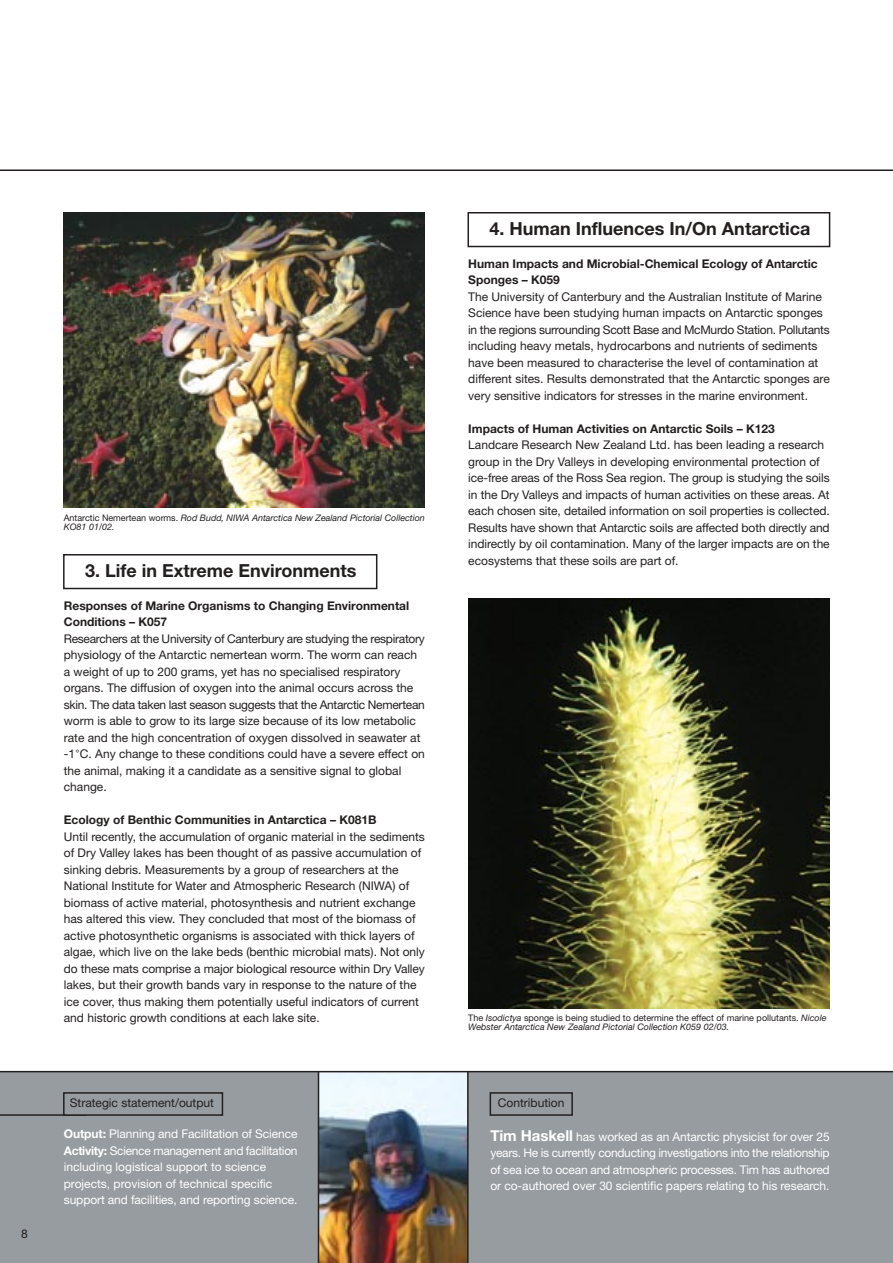
<style>
.page{position:relative;width:893px;height:1263px;background:#fff}
.page>*{position:absolute;margin:0;border:0;box-sizing:border-box;transform-origin:0 0}
.t1{font:700 18px "Helvetica Neue";color:#231f1f}
.t2{font:12px/16.5px "Helvetica Neue";color:#231f1f}
.t3{font:12px/16.5px "Helvetica Neue";letter-spacing:-.005em;color:#fff;text-align:justify}
.t4{font:700 12px/16.5px "Helvetica Neue";color:#231f1f}
.t5{font:italic 9px/9px "Helvetica Neue";color:#231f1f}
.s1{font-style:normal}
.s2{font-weight:700}
.s3{font-weight:700;font-size:15px}
</style>
<div class="page">
<div style="left:0;top:1072px;width:892px;height:191px;background:#969ca0"></div>
<img style="left:319px;top:1072px;width:148px;height:191px">
<img style="left:468px;top:598px;width:361px;height:410px">
<hr style="left:0;top:169px;width:892px;height:2px;background:#231f1f">
<hr style="left:0;top:1071px;width:892px;height:1px;background:#231f1f">
<hr style="left:0;top:1114px;width:87px;height:2px;background:#231f1f">
<div style="left:63px;top:1092px;width:160px;height:24px;background:#969ca0;border:2px solid #231f1f"></div>
<div style="left:489px;top:1092px;width:84px;height:24px;background:#969ca0;border:2px solid #231f1f"></div>
<hr style="left:318px;top:1072px;width:1px;height:191px;background:#231f1f">
<hr style="left:467px;top:1072px;width:1px;height:191px;background:#231f1f">
<img style="left:63px;top:212px;width:768px;height:378px">
<p class="t2" style="left:21px;top:1226px;width:8px">8</p>
<p class="t5" style="left:64px;top:514px;width:362px"><span class="s1">Antarctic Nemertean worms.</span> Rod Budd, NIWA Antarctica New Zealand Pictorial Collection<br>KO81 01/02.</p>
<h1 class="t1" style="left:85px;top:564px;width:273px">3. Life in Extreme Environments</h1>
<p class="t4" style="left:64px;top:598px;width:347px">Responses of Marine Organisms to Changing Environmental<br>Conditions – K057</p>
<p class="t2" style="left:64px;top:631px;width:362px">Researchers at the University of Canterbury are studying the respiratory physiology of the Antarctic nemertean worm. The worm can reach a weight of up to 200 grams, yet has no specialised respiratory organs. The diffusion of oxygen into the animal occurs across the skin. The data taken last season suggests that the Antarctic Nemertean worm is able to grow to its large size because of its low metabolic rate and the high concentration of oxygen dissolved in seawater at -1 C. Any change to these conditions could have a severe effect on the animal, making it a candidate as a sensitive signal to global change.</p>
<p class="t4" style="left:64px;top:813px;width:314px">Ecology of Benthic Communities in Antarctica – K081B</p>
<p class="t2" style="left:64px;top:829px;width:362px">Until recently, the accumulation of organic material in the sediments of Dry Valley lakes has been thought of as passive accumulation of sinking debris. Measurements by a group of researchers at the National Institute for Water and Atmospheric Research (NIWA) of biomass of active material, photosynthesis and nutrient exchange has altered this view. They concluded that most of the biomass of active photosynthetic organisms is associated with thick layers of algae, which live on the lake beds (benthic microbial mats). Not only do these mats comprise a major biological resource within Dry Valley lakes, but their growth bands vary in response to the nature of the ice cover, thus making them potentially useful indicators of current and historic growth conditions at each lake site.</p>
<h1 class="t1" style="left:489px;top:222px;width:322px">4. Human Influences In/On Antarctica</h1>
<p class="t4" style="left:468px;top:256px;width:351px">Human Impacts and Microbial-Chemical Ecology of Antarctic<br>Sponges – K059</p>
<p class="t2" style="left:468px;top:289px;width:363px">The University of Canterbury and the Australian Institute of Marine Science have been studying human impacts on Antarctic sponges in the regions surrounding Scott Base and McMurdo Station. Pollutants including heavy metals, hydrocarbons and nutrients of sediments have been measured to characterise the level of contamination at different sites. Results demonstrated that the Antarctic sponges are very sensitive indicators for stresses in the marine environment.</p>
<p class="t4" style="left:468px;top:421px;width:308px">Impacts of Human Activities on Antarctic Soils – K123</p>
<p class="t2" style="left:468px;top:438px;width:363px">Landcare Research New Zealand Ltd. has been leading a research group in the Dry Valleys in developing environmental protection of ice-free areas of the Ross Sea region. The group is studying the soils in the Dry Valleys and impacts of human activities on these areas. At each chosen site, detailed information on soil properties is collected.<br>Results have shown that Antarctic soils are affected both directly and indirectly by oil contamination. Many of the larger impacts are on the ecosystems that these soils are part of.</p>
<p class="t5" style="left:468px;top:1014px;width:360px"><span class="s1">The</span> Isodictya <span class="s1">sponge is being studied to determine the effect of marine pollutants.</span> Nicole<br>Webster Antarctica New Zealand Pictorial Collection K059 02/03.</p>
<p class="t2" style="left:70px;top:1096px;width:146px">Strategic statement/output</p>
<p class="t2" style="left:498px;top:1096px;width:68px">Contribution</p>
<p class="t3" style="left:64px;top:1127px;width:235px;text-align:left"><span class="s2">Output:</span> Planning and Facilitation of Science <span class="s2">Activity:</span> Science management and facilitation including logistical support to science projects, provision of technical specific support and facilities, and reporting science.</p>
<p class="t3" style="left:490px;top:1129px;width:341px"><span class="s3">Tim Haskell</span> has worked as an Antarctic physicist for over 25 years. He is currently conducting investigations into the relationship of sea ice to ocean and atmospheric processes. Tim has authored or co-authored over 30 scientific papers relating to his research.</p>
</div>
